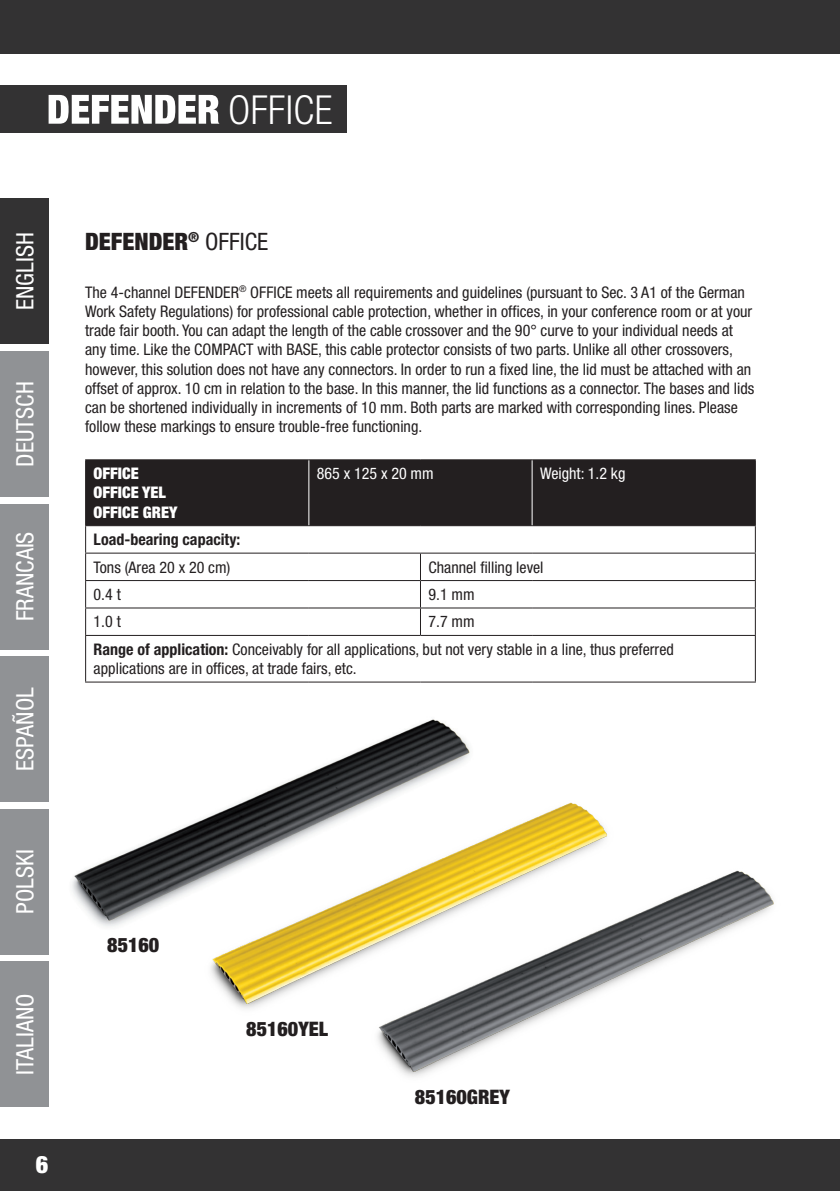
<style>
.page{position:relative;width:840px;height:1191px;background:#fff}
.page>*{position:absolute;margin:0;border:0;box-sizing:border-box;transform-origin:0 0}
.t1{font:300 condensed 40px "Helvetica Neue LT Pro";letter-spacing:.01em;color:#fff}
.t2{font:condensed 24px "Helvetica Neue LT Std";color:#fff}
.t3{font:900 condensed 24px "Helvetica Neue LT Pro";color:#231f20}
.t4{font:900 condensed 24px "Helvetica Neue LT Std";color:#fff}
.t5{font:900 condensed 20px "Helvetica Neue LT Std";color:#231f20}
.t6{font:condensed 16px/19.2px "Helvetica Neue LT Pro";color:#231f20}
.t7{font:condensed 16px/27.4px "Helvetica Neue LT Std";color:#231f20}
.t8{font:900 condensed 16px/19.2px "Helvetica Neue LT Std";color:#fff}
.t9{font:condensed 16px "Helvetica Neue LT Std";color:#fff}
.t10{font:700 condensed 16px "Helvetica Neue LT Std";color:#231f20}
.s1{font-weight:400}
.s2{font-weight:700}
</style>
<div class="page">
<div style="left:0;top:1138px;width:839px;height:53px;background:#333233"></div>
<div style="left:0;top:0;width:839px;height:54px;background:#333233"></div>
<div style="left:0;top:198px;width:49px;height:146px;background:#333233"></div>
<div style="left:0;top:351px;width:49px;height:146px;background:#909295"></div>
<div style="left:0;top:504px;width:49px;height:145px;background:#909295"></div>
<div style="left:0;top:656px;width:49px;height:146px;background:#909295"></div>
<div style="left:0;top:809px;width:49px;height:145px;background:#909295"></div>
<div style="left:0;top:961px;width:49px;height:146px;background:#909295"></div>
<div style="left:0;top:85px;width:346px;height:47px;background:#333233"></div>
<svg style="left:49px;top:95px;width:171px;height:29px"></svg>
<div style="left:86px;top:460px;width:668px;height:65px;background:#231f20"></div>
<hr style="left:85px;top:459px;width:224px;height:1px;background:#231f20">
<hr style="left:85px;top:460px;width:1px;height:65px;background:#231f20">
<hr style="left:309px;top:459px;width:111px;height:1px;background:#231f20">
<hr style="left:420px;top:459px;width:112px;height:1px;background:#231f20">
<hr style="left:532px;top:459px;width:223px;height:1px;background:#231f20">
<hr style="left:754px;top:460px;width:1px;height:65px;background:#231f20">
<hr style="left:85px;top:525px;width:224px;height:1px;background:#231f20">
<hr style="left:309px;top:525px;width:111px;height:1px;background:#231f20">
<hr style="left:420px;top:525px;width:112px;height:1px;background:#231f20">
<hr style="left:532px;top:525px;width:223px;height:1px;background:#231f20">
<hr style="left:85px;top:552px;width:224px;height:1px;background:#231f20">
<hr style="left:309px;top:552px;width:111px;height:1px;background:#231f20">
<hr style="left:420px;top:552px;width:112px;height:1px;background:#231f20">
<hr style="left:532px;top:552px;width:223px;height:1px;background:#231f20">
<hr style="left:85px;top:580px;width:224px;height:1px;background:#231f20">
<hr style="left:309px;top:580px;width:111px;height:1px;background:#231f20">
<hr style="left:420px;top:580px;width:112px;height:1px;background:#231f20">
<hr style="left:532px;top:580px;width:223px;height:1px;background:#231f20">
<hr style="left:85px;top:607px;width:224px;height:1px;background:#231f20">
<svg style="left:85px;top:526px;width:1px;height:109px"></svg>
<hr style="left:309px;top:607px;width:111px;height:1px;background:#231f20">
<hr style="left:420px;top:607px;width:112px;height:1px;background:#231f20">
<svg style="left:420px;top:553px;width:1px;height:82px"></svg>
<hr style="left:532px;top:607px;width:223px;height:1px;background:#231f20">
<svg style="left:754px;top:526px;width:1px;height:109px"></svg>
<hr style="left:85px;top:635px;width:224px;height:1px;background:#231f20">
<hr style="left:85px;top:636px;width:1px;height:45px;background:#231f20">
<hr style="left:309px;top:635px;width:111px;height:1px;background:#231f20">
<hr style="left:420px;top:635px;width:112px;height:1px;background:#231f20">
<hr style="left:532px;top:635px;width:223px;height:1px;background:#231f20">
<hr style="left:754px;top:636px;width:1px;height:45px;background:#231f20">
<hr style="left:85px;top:681px;width:224px;height:1px;background:#231f20">
<hr style="left:309px;top:681px;width:111px;height:1px;background:#231f20">
<hr style="left:420px;top:681px;width:112px;height:1px;background:#231f20">
<hr style="left:532px;top:681px;width:223px;height:1px;background:#231f20">
<hr style="left:308px;top:460px;width:1px;height:65px;background:#fff">
<hr style="left:531px;top:460px;width:1px;height:65px;background:#fff">
<img style="left:72px;top:719px;width:398px;height:208px">
<img style="left:197px;top:795px;width:411px;height:214px">
<img style="left:361px;top:862px;width:413px;height:215px">
<h1 class="t1" style="left:228px;top:87px;width:106px">OFFICE</h1>
<h2 class="t2" style="left:11px;top:310px;width:79px;rotate:-90deg">ENGLISH</h2>
<h2 class="t2" style="left:11px;top:466px;width:87px;rotate:-90deg">DEUTSCH</h2>
<h2 class="t2" style="left:11px;top:621px;width:91px;rotate:-90deg">FRANCAIS</h2>
<h2 class="t2" style="left:11px;top:770px;width:85px;rotate:-90deg">ESPAÑOL</h2>
<h2 class="t2" style="left:11px;top:914px;width:66px;rotate:-90deg">POLSKI</h2>
<h2 class="t2" style="left:11px;top:1074px;width:82px;rotate:-90deg">ITALIANO</h2>
<h2 class="t4" style="left:36px;top:1149px;width:14px">6</h2>
<h2 class="t3" style="left:85px;top:227px;width:185px">DEFENDER<sup>®</sup> <span class="s1">OFFICE</span></h2>
<p class="t6" style="left:85px;top:282px;width:670px">The 4-channel DEFENDER<sup>®</sup> OFFICE meets all requirements and guidelines (pursuant to Sec. 3 A1 of the German Work Safety Regulations) for professional cable protection, whether in offices, in your conference room or at your trade fair booth. You can adapt the length of the cable crossover and the 90° curve to your individual needs at any time. Like the COMPACT with BASE, this cable protector consists of two parts. Unlike all other crossovers, however, this solution does not have any connectors. In order to run a fixed line, the lid must be attached with an offset of approx. 10 cm in relation to the base. In this manner, the lid functions as a connector. The bases and lids can be shortened individually in increments of 10 mm. Both parts are marked with corresponding lines. Please follow these markings to ensure trouble-free functioning.</p>
<p class="t8" style="left:94px;top:464px;width:85px">OFFICE<br>OFFICE YEL<br>OFFICE GREY</p>
<p class="t9" style="left:317px;top:464px;width:118px">865 x 125 x 20 mm</p>
<p class="t9" style="left:540px;top:464px;width:87px">Weight: 1.2 kg</p>
<p class="t10" style="left:94px;top:530px;width:148px">Load-bearing capacity:</p>
<p class="t7" style="left:94px;top:553px;width:138px">Tons (Area 20 x 20 cm)</p>
<p class="t7" style="left:428px;top:553px;width:116px">Channel filling level</p>
<p class="t7" style="left:94px;top:580px;width:29px">0.4 t</p>
<p class="t7" style="left:428px;top:580px;width:48px">9.1 mm</p>
<p class="t7" style="left:94px;top:608px;width:29px">1.0 t</p>
<p class="t7" style="left:94px;top:608px;width:581px;text-indent:334px">7.7 mm<br><span class="s2">Range of application:</span> Conceivably for all applications, but not very stable in a line, thus preferred</p>
<p class="t7" style="left:94px;top:654px;width:264px">applications are in offices, at trade fairs, etc.</p>
<p class="t5" style="left:107px;top:932px;width:53px">85160</p>
<p class="t5" style="left:246px;top:1016px;width:83px">85160YEL</p>
<p class="t5" style="left:414px;top:1084px;width:97px">85160GREY</p>
</div>
